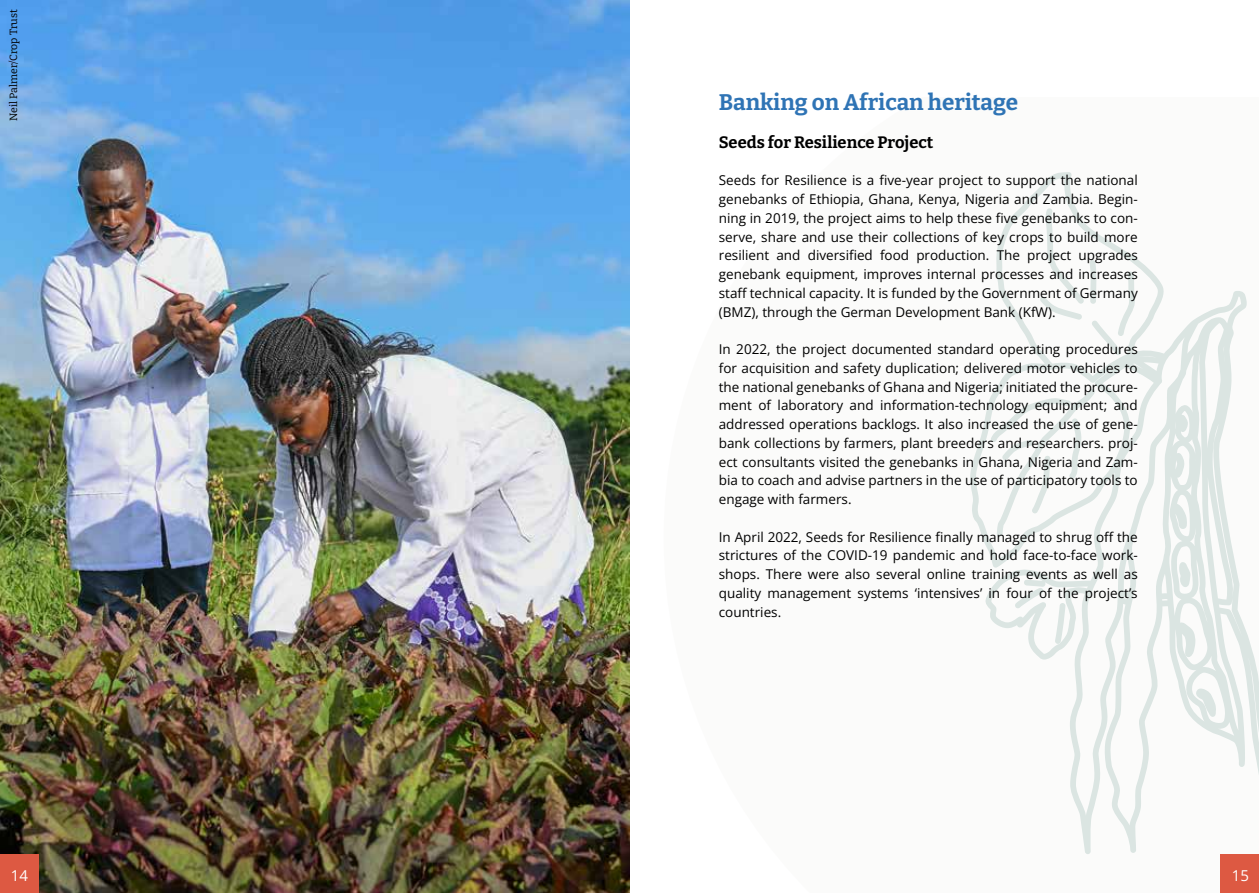
<style>
.page{position:relative;width:1259px;height:893px;background:#fff}
.page>*{position:absolute;margin:0;border:0;box-sizing:border-box;transform-origin:0 0}
.t1{font:700 22.5px "Bitter";color:#2f74b5}
.t2{font:700 16.5px "Bitter";color:#000}
.t3{font:15px "Open Sans";color:#fff}
.t4{font:13.5px/18.8px "Open Sans";color:#000;text-align:justify}
.t5{font:10.5px "Bitter";color:#000}
</style>
<div class="page">
<img style="left:0;top:0;width:629px;height:893px">
<svg style="left:970px;top:172px;width:289px;height:682px"></svg>
<svg style="left:1195px;top:688px;width:21px;height:29px"></svg>
<svg style="left:990px;top:389px;width:105px;height:148px"></svg>
<svg style="left:1039px;top:208px;width:44px;height:112px"></svg>
<svg style="left:1089px;top:260px;width:46px;height:95px"></svg>
<svg style="left:1178px;top:562px;width:12px;height:25px"></svg>
<div style="left:0;top:854px;width:39px;height:39px;background:#dd5942"></div>
<div style="left:1219px;top:854px;width:40px;height:39px;background:#dd5942"></div>
<p class="t5" style="left:7px;top:121px;width:113px;rotate:-90deg">Neil Palmer/Crop Trust</p>
<h1 class="t1" style="left:719px;top:88px;width:301px">Banking on African heritage</h1>
<p class="t2" style="left:719px;top:132px;width:216px">Seeds for Resilience Project</p>
<p class="t4" style="left:719px;top:171px;width:420px">Seeds for Resilience is a five-year project to support the national genebanks of Ethiopia, Ghana, Kenya, Nigeria and Zambia. Begin&shy;ning in 2019, the project aims to help these five genebanks to con&shy;serve, share and use their collections of key crops to build more resilient and diversified food production. The project upgrades genebank equipment, improves internal processes and increases staff technical capacity. It is funded by the Government of Germany (BMZ), through the German Development Bank (KfW).</p>
<p class="t4" style="left:719px;top:339px;width:420px">In 2022, the project documented standard operating procedures for acquisition and safety duplication; delivered motor vehicles to the national genebanks of Ghana and Nigeria; initiated the procure&shy;ment of laboratory and information-technology equipment; and addressed operations backlogs. It also increased the use of gene&shy;bank collections by farmers, plant breeders and researchers. proj&shy;ect consultants visited the genebanks in Ghana, Nigeria and Zam&shy;bia to coach and advise partners in the use of participatory tools to engage with farmers.</p>
<p class="t4" style="left:719px;top:527px;width:420px">In April 2022, Seeds for Resilience finally managed to shrug off the strictures of the COVID-19 pandemic and hold face-to-face work&shy;shops. There were also several online training events as well as quality management systems ‘intensives’ in four of the project’s countries.</p>
<p class="t3" style="left:11px;top:866px;width:19px">14</p>
<p class="t3" style="left:1231px;top:866px;width:19px">15</p>
</div>
